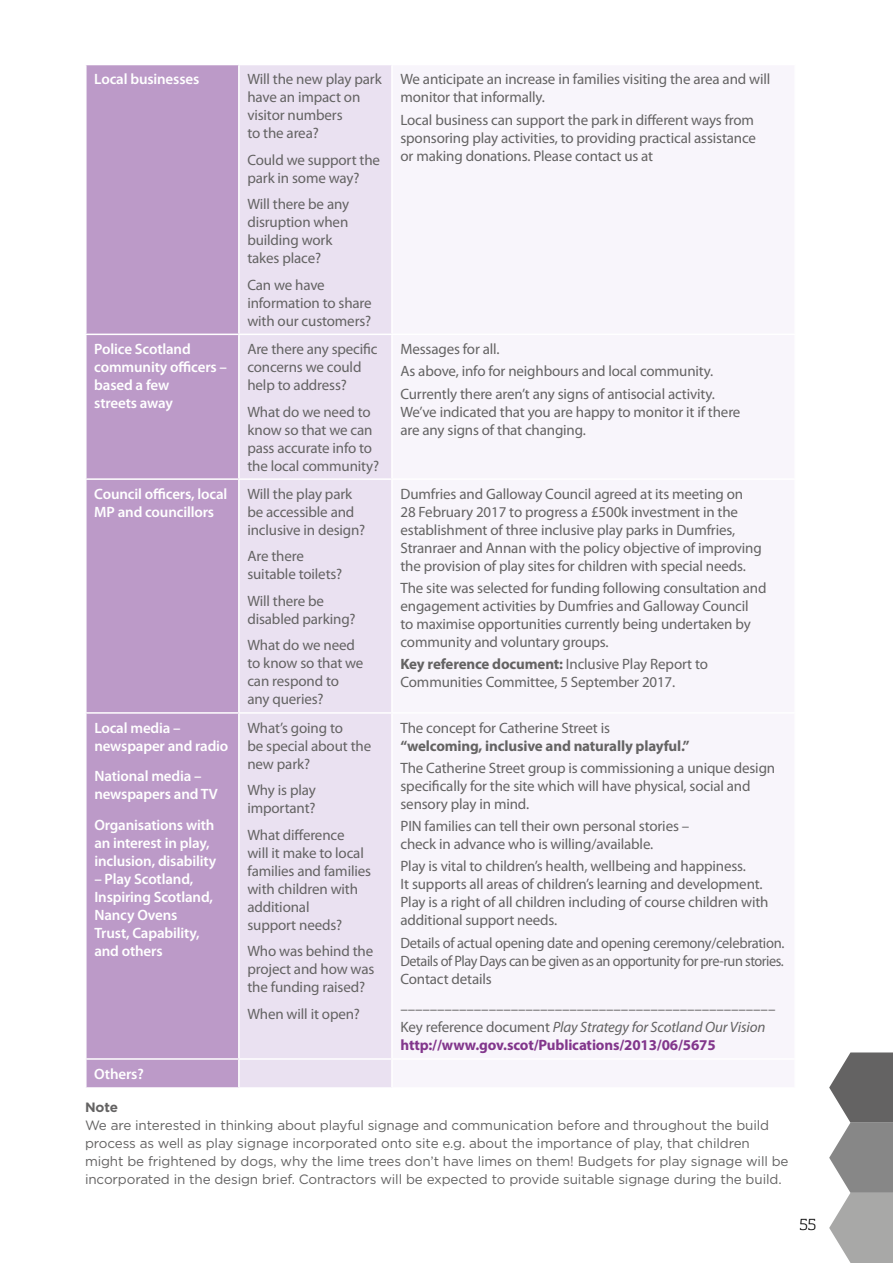
<style>
.page{position:relative;width:893px;height:1263px;background:#fff}
.page>*{position:absolute;margin:0;border:0;box-sizing:border-box;transform-origin:0 0}
.t1{font:15px/18px "Myriad Pro";letter-spacing:-.01em;color:#646363}
.t2{font:600 15px/18px "Myriad Pro";letter-spacing:-.01em;color:#fff}
.t3{font:700 15px "Myriad Pro";letter-spacing:-.01em;color:#646363}
.t4{font:300 15px "Soho Std";color:#000}
.t5{font:13.5px/18px "Gotham";letter-spacing:-.01em;color:#646363}
.t6{font:700 13.5px "Gotham";color:#646363}
.s1{font-weight:700}
.s2{font-style:italic}
.s3{font-weight:700;color:#82368c}
</style>
<div class="page">
<div style="left:87px;top:65px;width:151px;height:1022px;background:#bc9ac8"></div>
<div style="left:240px;top:65px;width:151px;height:1022px;background:#eae1f1"></div>
<hr style="left:85px;top:334px;width:154px;height:1px;background:#fff">
<hr style="left:239px;top:334px;width:153px;height:1px;background:#fff">
<hr style="left:85px;top:478px;width:154px;height:2px;background:#fff">
<hr style="left:239px;top:478px;width:153px;height:2px;background:#fff">
<hr style="left:85px;top:712px;width:154px;height:2px;background:#fff">
<hr style="left:239px;top:712px;width:153px;height:2px;background:#fff">
<hr style="left:85px;top:1058px;width:154px;height:2px;background:#fff">
<hr style="left:239px;top:1058px;width:153px;height:2px;background:#fff">
<svg style="left:829px;top:1052px;width:64px;height:211px"></svg>
<p class="t2" style="left:94px;top:70px;width:106px">Local businesses</p>
<p class="t1" style="left:247px;top:70px;width:136px">Will the new play park have an impact on visitor numbers<br>to the area?</p>
<p class="t1" style="left:247px;top:151px;width:134px">Could we support the park in some way?</p>
<p class="t1" style="left:247px;top:195px;width:103px">Will there be any disruption when building work takes place?</p>
<p class="t1" style="left:247px;top:276px;width:126px">Can we have information to share with our customers?</p>
<p class="t2" style="left:94px;top:340px;width:134px">Police Scotland community officers – based a few<br>streets away</p>
<p class="t1" style="left:247px;top:340px;width:132px">Are there any specific concerns we could help to address?</p>
<p class="t1" style="left:247px;top:402px;width:133px">What do we need to know so that we can pass accurate info to the local community?</p>
<p class="t2" style="left:94px;top:484px;width:135px">Council officers, local<br>MP and councillors</p>
<p class="t1" style="left:247px;top:485px;width:119px">Will the play park be accessible and inclusive in design?</p>
<p class="t1" style="left:247px;top:547px;width:96px">Are there suitable toilets?</p>
<p class="t1" style="left:247px;top:592px;width:110px">Will there be disabled parking?</p>
<p class="t1" style="left:247px;top:636px;width:118px">What do we need to know so that we can respond to any queries?</p>
<p class="t2" style="left:94px;top:718px;width:136px">Local media – newspaper and radio</p>
<p class="t2" style="left:94px;top:767px;width:125px">National media – newspapers and TV</p>
<p class="t2" style="left:94px;top:816px;width:123px">Organisations with an interest in play, inclusion, disability</p>
<p class="t2" style="left:94px;top:870px;width:120px">– Play Scotland,<br>Inspiring Scotland,<br>Nancy Ovens<br>Trust, Capability, and others</p>
<p class="t1" style="left:247px;top:718px;width:125px">What’s going to<br>be special about the new park?</p>
<p class="t1" style="left:247px;top:781px;width:70px">Why is play important?</p>
<p class="t1" style="left:247px;top:825px;width:125px">What difference<br>will it make to local families and families with children with additional<br>support needs?</p>
<p class="t1" style="left:247px;top:942px;width:129px;text-align:justify">Who was behind the project and how was the funding raised?</p>
<p class="t1" style="left:247px;top:1004px;width:114px">When will it open?</p>
<p class="t1" style="left:400px;top:70px;width:371px">We anticipate an increase in families visiting the area and will monitor that informally.</p>
<p class="t1" style="left:400px;top:110px;width:357px">Local business can support the park in different ways from sponsoring play activities, to providing practical assistance or making donations. Please contact us at</p>
<p class="t1" style="left:400px;top:338px;width:316px;line-height:22.2px">Messages for all.<br>As above, info for neighbours and local community.<br>Currently there aren’t any signs of antisocial activity.</p>
<p class="t1" style="left:400px;top:402px;width:341px">We’ve indicated that you are happy to monitor it if there are any signs of that changing.</p>
<p class="t1" style="left:400px;top:485px;width:363px">Dumfries and Galloway Council agreed at its meeting on 28 February 2017 to progress a £500k investment in the establishment of three inclusive play parks in Dumfries, Stranraer and Annan with the policy objective of improving the provision of play sites for children with special needs.</p>
<p class="t1" style="left:400px;top:579px;width:368px">The site was selected for funding following consultation and engagement activities by Dumfries and Galloway Council<br>to maximise opportunities currently being undertaken by community and voluntary groups.</p>
<p class="t1" style="left:400px;top:655px;width:309px"><span class="s1">Key reference document:</span> Inclusive Play Report to<br>Communities Committee, 5 September 2017.</p>
<p class="t1" style="left:400px;top:718px;width:211px">The concept for Catherine Street is</p>
<p class="t3" style="left:400px;top:736px;width:291px">“welcoming, inclusive and naturally playful.”</p>
<p class="t1" style="left:400px;top:759px;width:376px">The Catherine Street group is commissioning a unique design specifically for the site which will have physical, social and sensory play in mind.</p>
<p class="t1" style="left:400px;top:817px;width:290px">PIN families can tell their own personal stories – check in advance who is willing/available.</p>
<p class="t1" style="left:400px;top:857px;width:369px">Play is vital to children’s health, wellbeing and happiness.<br>It supports all areas of children’s learning and development.<br>Play is a right of all children including of course children with additional support needs.</p>
<p class="t1" style="left:400px;top:933px;width:386px;text-align:justify">Details of actual opening date and opening ceremony/celebration.<br>Details of Play Days can be given as an opportunity for pre-run stories.<br>Contact details</p>
<p class="t1" style="left:400px;top:1000px;width:376px">–––––––––––––––––––––––––––––––––––––––––––––––––––<br>Key reference document <span class="s2">Play Strategy for Scotland Our Vision </span><span class="s3">http://www.gov.scot/Publications/2013/06/5675</span></p>
<p class="t2" style="left:94px;top:1064px;width:51px">Others?</p>
<p class="t6" style="left:85px;top:1099px;width:34px">Note</p>
<p class="t5" style="left:85px;top:1116px;width:705px">We are interested in thinking about playful signage and communication before and throughout the build process as well as play signage incorporated onto site e.g. about the importance of play, that children might be frightened by dogs, why the lime trees don’t have limes on them! Budgets for play signage will be incorporated in the design brief. Contractors will be expected to provide suitable signage during the build.</p>
<p class="t4" style="left:799px;top:1215px;width:19px">55</p>
</div>
